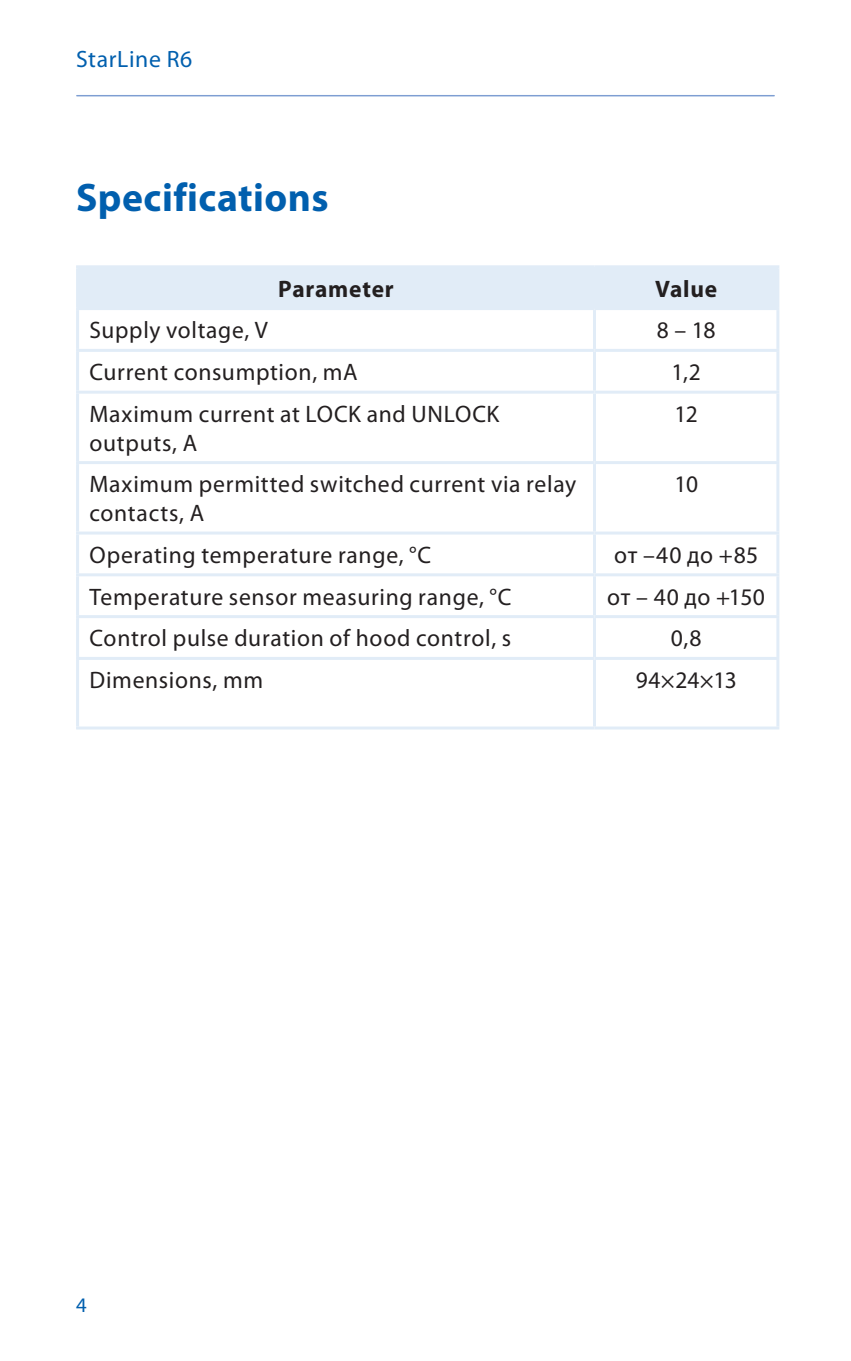
<style>
.page{position:relative;width:851px;height:1361px;background:#fff}
.page>*{position:absolute;margin:0;border:0;box-sizing:border-box;transform-origin:0 0}
.t1{font:700 40px "Myriad Pro";letter-spacing:.01em;color:#015fae}
.t2{font:24px/28.8px "Myriad Pro";letter-spacing:.03em;color:#231f20}
.t3{font:700 24px "Myriad Pro";letter-spacing:.03em;color:#231f20}
.t4{font:23.6px "Myriad Pro";letter-spacing:.03em;color:#015fae}
.t5{font:20.8px "Myriad Pro";color:#015fae}
</style>
<div class="page">
<hr style="left:77px;top:95px;width:697px;height:1px;background:#7e9ed2">
<div style="left:79px;top:268px;width:697px;height:39px;background:#e1ecf7"></div>
<hr style="left:76px;top:265px;width:518px;height:3px;background:#e1ecf7">
<hr style="left:76px;top:268px;width:3px;height:39px;background:#e1ecf7">
<hr style="left:594px;top:265px;width:185px;height:3px;background:#e1ecf7">
<hr style="left:593px;top:268px;width:3px;height:39px;background:#e1ecf7">
<hr style="left:776px;top:268px;width:3px;height:39px;background:#e1ecf7">
<hr style="left:76px;top:307px;width:518px;height:3px;background:#e1ecf7">
<hr style="left:76px;top:310px;width:3px;height:39px;background:#e1ecf7">
<hr style="left:594px;top:307px;width:185px;height:3px;background:#e1ecf7">
<hr style="left:593px;top:310px;width:3px;height:39px;background:#e1ecf7">
<hr style="left:776px;top:310px;width:3px;height:39px;background:#e1ecf7">
<hr style="left:76px;top:349px;width:518px;height:3px;background:#e1ecf7">
<hr style="left:76px;top:352px;width:3px;height:39px;background:#e1ecf7">
<hr style="left:594px;top:349px;width:185px;height:3px;background:#e1ecf7">
<hr style="left:593px;top:352px;width:3px;height:39px;background:#e1ecf7">
<hr style="left:776px;top:352px;width:3px;height:39px;background:#e1ecf7">
<hr style="left:76px;top:391px;width:518px;height:3px;background:#e1ecf7">
<hr style="left:76px;top:394px;width:3px;height:67px;background:#e1ecf7">
<hr style="left:594px;top:391px;width:185px;height:3px;background:#e1ecf7">
<hr style="left:593px;top:394px;width:3px;height:67px;background:#e1ecf7">
<hr style="left:776px;top:394px;width:3px;height:67px;background:#e1ecf7">
<hr style="left:76px;top:461px;width:518px;height:3px;background:#e1ecf7">
<hr style="left:76px;top:464px;width:3px;height:67px;background:#e1ecf7">
<hr style="left:594px;top:461px;width:185px;height:3px;background:#e1ecf7">
<hr style="left:593px;top:464px;width:3px;height:67px;background:#e1ecf7">
<hr style="left:776px;top:464px;width:3px;height:67px;background:#e1ecf7">
<hr style="left:76px;top:531px;width:518px;height:3px;background:#e1ecf7">
<hr style="left:76px;top:534px;width:3px;height:39px;background:#e1ecf7">
<hr style="left:594px;top:531px;width:185px;height:3px;background:#e1ecf7">
<hr style="left:593px;top:534px;width:3px;height:39px;background:#e1ecf7">
<hr style="left:776px;top:534px;width:3px;height:39px;background:#e1ecf7">
<hr style="left:76px;top:573px;width:518px;height:3px;background:#e1ecf7">
<hr style="left:76px;top:576px;width:3px;height:39px;background:#e1ecf7">
<hr style="left:594px;top:573px;width:185px;height:3px;background:#e1ecf7">
<hr style="left:593px;top:576px;width:3px;height:39px;background:#e1ecf7">
<hr style="left:776px;top:576px;width:3px;height:39px;background:#e1ecf7">
<hr style="left:76px;top:615px;width:518px;height:3px;background:#e1ecf7">
<hr style="left:76px;top:618px;width:3px;height:39px;background:#e1ecf7">
<hr style="left:594px;top:615px;width:185px;height:3px;background:#e1ecf7">
<hr style="left:593px;top:618px;width:3px;height:39px;background:#e1ecf7">
<hr style="left:776px;top:618px;width:3px;height:39px;background:#e1ecf7">
<hr style="left:76px;top:657px;width:518px;height:3px;background:#e1ecf7">
<hr style="left:76px;top:660px;width:3px;height:66px;background:#e1ecf7">
<hr style="left:594px;top:657px;width:185px;height:3px;background:#e1ecf7">
<hr style="left:593px;top:660px;width:3px;height:66px;background:#e1ecf7">
<hr style="left:776px;top:660px;width:3px;height:66px;background:#e1ecf7">
<hr style="left:76px;top:726px;width:518px;height:3px;background:#e1ecf7">
<hr style="left:594px;top:726px;width:185px;height:3px;background:#e1ecf7">
<p class="t4" style="left:76px;top:45px;width:118px">StarLine R6</p>
<h1 class="t1" style="left:76px;top:171px;width:254px">Specifications</h1>
<p class="t3" style="left:278px;top:273px;width:117px">Parameter</p>
<p class="t3" style="left:655px;top:273px;width:63px">Value</p>
<p class="t2" style="left:89px;top:316px;width:180px">Supply voltage, V</p>
<p class="t2" style="left:656px;top:316px;width:60px">8 – 18</p>
<p class="t2" style="left:89px;top:357px;width:270px">Current consumption, mA</p>
<p class="t2" style="left:671px;top:357px;width:31px">1,2</p>
<p class="t2" style="left:89px;top:399px;width:411px">Maximum current at LOCK and UNLOCK outputs, A</p>
<p class="t2" style="left:674px;top:399px;width:25px">12</p>
<p class="t2" style="left:89px;top:469px;width:488px">Maximum permitted switched current via relay contacts, A</p>
<p class="t2" style="left:674px;top:469px;width:25px">10</p>
<p class="t2" style="left:89px;top:540px;width:343px">Operating temperature range, °С</p>
<p class="t2" style="left:614px;top:540px;width:146px">от –40 до +85</p>
<p class="t2" style="left:89px;top:582px;width:423px">Temperature sensor measuring range, °С</p>
<p class="t2" style="left:607px;top:582px;width:159px">от – 40 до +150</p>
<p class="t2" style="left:89px;top:623px;width:423px">Control pulse duration of hood control, s</p>
<p class="t2" style="left:670px;top:623px;width:32px">0,8</p>
<p class="t2" style="left:89px;top:665px;width:175px">Dimensions, mm</p>
<p class="t2" style="left:635px;top:665px;width:102px">94×24×13</p>
<p class="t5" style="left:76px;top:1292px;width:12px">4</p>
</div>
